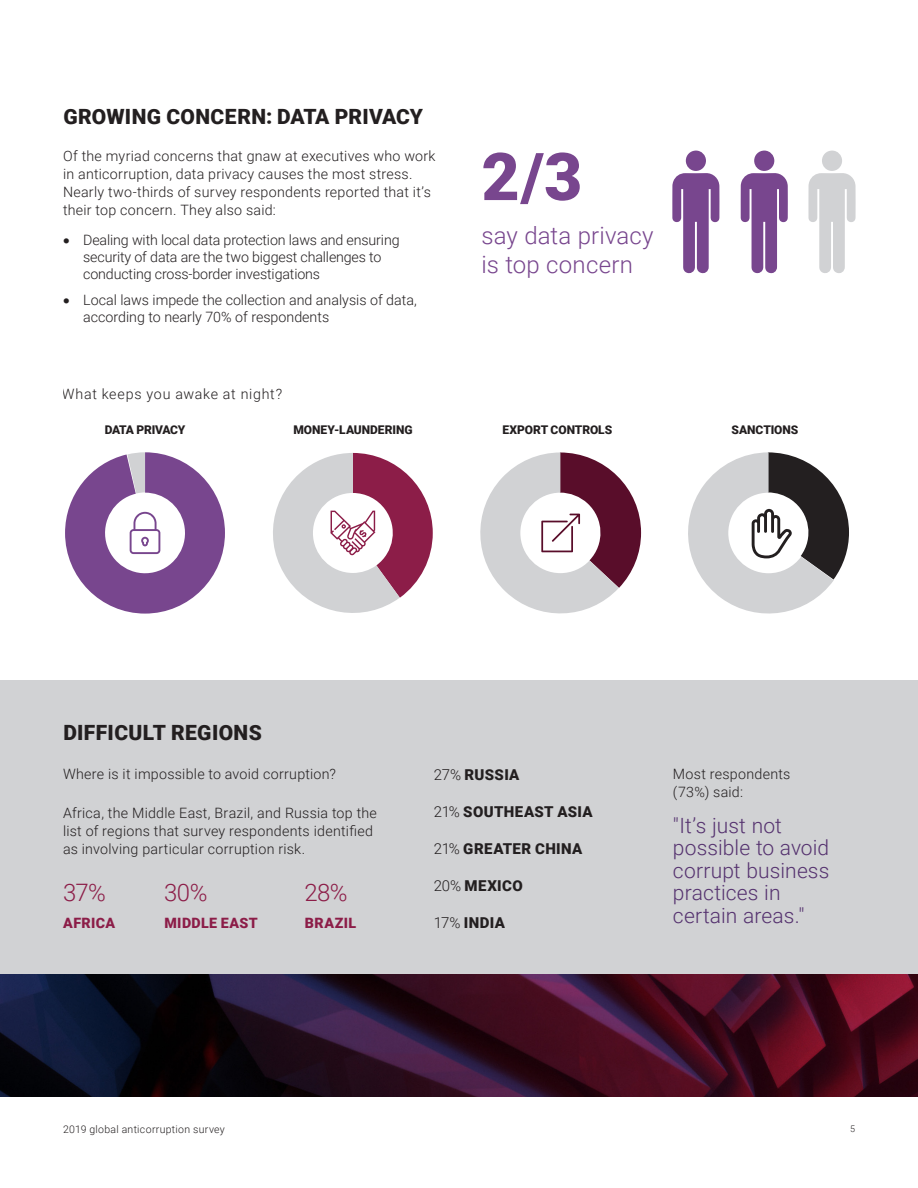
<style>
.page{position:relative;width:918px;height:1188px;background:#fff}
.page>*{position:absolute;margin:0;border:0;box-sizing:border-box;transform-origin:0 0}
.Body{font:900 66px "Roboto";color:#78468e}
.Body-2{font:300 24px/28.8px "Roboto";letter-spacing:.005em;color:#78468e}
.Body-3{font:300 24px "Roboto";color:#8c1d48}
.Body-4{font:300 21px/22.5px "Roboto";letter-spacing:.005em;color:#55326f}
.Body-5{font:900 21px "Roboto";letter-spacing:.015em;color:#231f20}
.Body-6{font:900 15px "Roboto";letter-spacing:.025em;color:#231f20}
.Body-7{font:300 14.25px/18px "Roboto";letter-spacing:.015em;color:#231f20}
.Body-8{font:300 14.25px/17.1px "Roboto";letter-spacing:-.01em;color:#231f20}
.Body-9{font:300 14.25px "Roboto";letter-spacing:.05em;color:#231f20}
.Body-10{font:900 14.25px "Roboto";letter-spacing:.03em;color:#8c1d48}
.t1{font:900 12px "Roboto";letter-spacing:-.005em;color:#231f20}
.t2{font:900 12px "Roboto";letter-spacing:-.03em;color:#231f20}
.t3{font:300 10.5px "Roboto";letter-spacing:.03em;color:#231f20}
.t4{font:300 9px "Roboto";color:#231f20}
.s1{font-weight:300}
</style>
<div class="page">
<div style="left:0;top:680px;width:918px;height:417px;background:#d1d2d4"></div>
<svg style="left:672px;top:173px;width:48px;height:101px"></svg>
<div style="left:686px;top:151px;width:20px;height:20px;background:#78468e;border-radius:50%"></div>
<svg style="left:808px;top:173px;width:48px;height:100px"></svg>
<div style="left:822px;top:151px;width:20px;height:20px;background:#d1d2d4;border-radius:50%"></div>
<svg style="left:741px;top:173px;width:47px;height:101px"></svg>
<div style="left:754px;top:151px;width:20px;height:20px;background:#78468e;border-radius:50%"></div>
<svg style="left:65px;top:452px;width:160px;height:162px"></svg>
<svg style="left:273px;top:453px;width:160px;height:160px"></svg>
<svg style="left:480px;top:452px;width:161px;height:162px"></svg>
<svg style="left:688px;top:452px;width:161px;height:162px"></svg>
<img style="left:0;top:974px;width:918px;height:123px">
<p class="Body-5" style="left:63px;top:102px;width:361px">GROWING CONCERN: DATA PRIVACY</p>
<p class="Body-7" style="left:63px;top:147px;width:374px">Of the myriad concerns that gnaw at executives who work in anticorruption, data privacy causes the most stress.<br>Nearly two-thirds of survey respondents reported that it’s their top concern. They also said:</p>
<p class="Body-8" style="left:83px;top:231px;width:318px;text-indent:-20px">• Dealing with local data protection laws and ensuring security of data are the two biggest challenges to conducting cross-border investigations</p>
<p class="Body-7" style="left:83px;top:291px;width:335px;line-height:17.1px;text-indent:-20px">• Local laws impede the collection and analysis of data, according to nearly 70% of respondents</p>
<p class="Body" style="left:481px;top:130px;width:102px">2/3</p>
<p class="Body-2" style="left:481px;top:221px;width:173px">say data privacy is top concern</p>
<p class="Body-9" style="left:62px;top:384px;width:222px">What keeps you awake at night?</p>
<p class="t2" style="left:105px;top:422px;width:82px">DATA PRIVACY</p>
<p class="t1" style="left:293px;top:422px;width:121px">MONEY-LAUNDERING</p>
<p class="t1" style="left:503px;top:422px;width:111px">EXPORT CONTROLS</p>
<p class="t1" style="left:732px;top:422px;width:68px">SANCTIONS</p>
<p class="Body-5" style="left:63px;top:717px;width:200px">DIFFICULT REGIONS</p>
<p class="Body-7" style="left:63px;top:764px;width:275px">Where is it impossible to avoid corruption?</p>
<p class="Body-7" style="left:63px;top:803px;width:315px">Africa, the Middle East, Brazil, and Russia top the list of regions that survey respondents identified as involving particular corruption risk.</p>
<p class="Body-3" style="left:63px;top:876px;width:44px">37%</p>
<p class="Body-10" style="left:63px;top:913px;width:53px">AFRICA</p>
<p class="Body-3" style="left:164px;top:876px;width:45px">30%</p>
<p class="Body-10" style="left:164px;top:913px;width:95px">MIDDLE EAST</p>
<p class="Body-3" style="left:305px;top:876px;width:45px">28%</p>
<p class="Body-10" style="left:305px;top:913px;width:53px">BRAZIL</p>
<p class="Body-6" style="left:434px;top:765px;width:87px"><span class="s1">27%</span> RUSSIA</p>
<p class="Body-6" style="left:434px;top:802px;width:160px"><span class="s1">21%</span> SOUTHEAST ASIA</p>
<p class="Body-6" style="left:434px;top:838px;width:150px"><span class="s1">21%</span> GREATER CHINA</p>
<p class="Body-6" style="left:434px;top:875px;width:90px"><span class="s1">20%</span> MEXICO</p>
<p class="Body-6" style="left:434px;top:912px;width:72px"><span class="s1">17%</span> INDIA</p>
<p class="Body-7" style="left:673px;top:764px;width:119px">Most respondents (73%) said:</p>
<p class="Body-4" style="left:673px;top:813px;width:158px">"It’s just not possible to avoid corrupt business practices in certain areas."</p>
<p class="t3" style="left:63px;top:1122px;width:163px">2019 global anticorruption survey</p>
<p class="t4" style="left:850px;top:1122px;width:6px">5</p>
</div>
